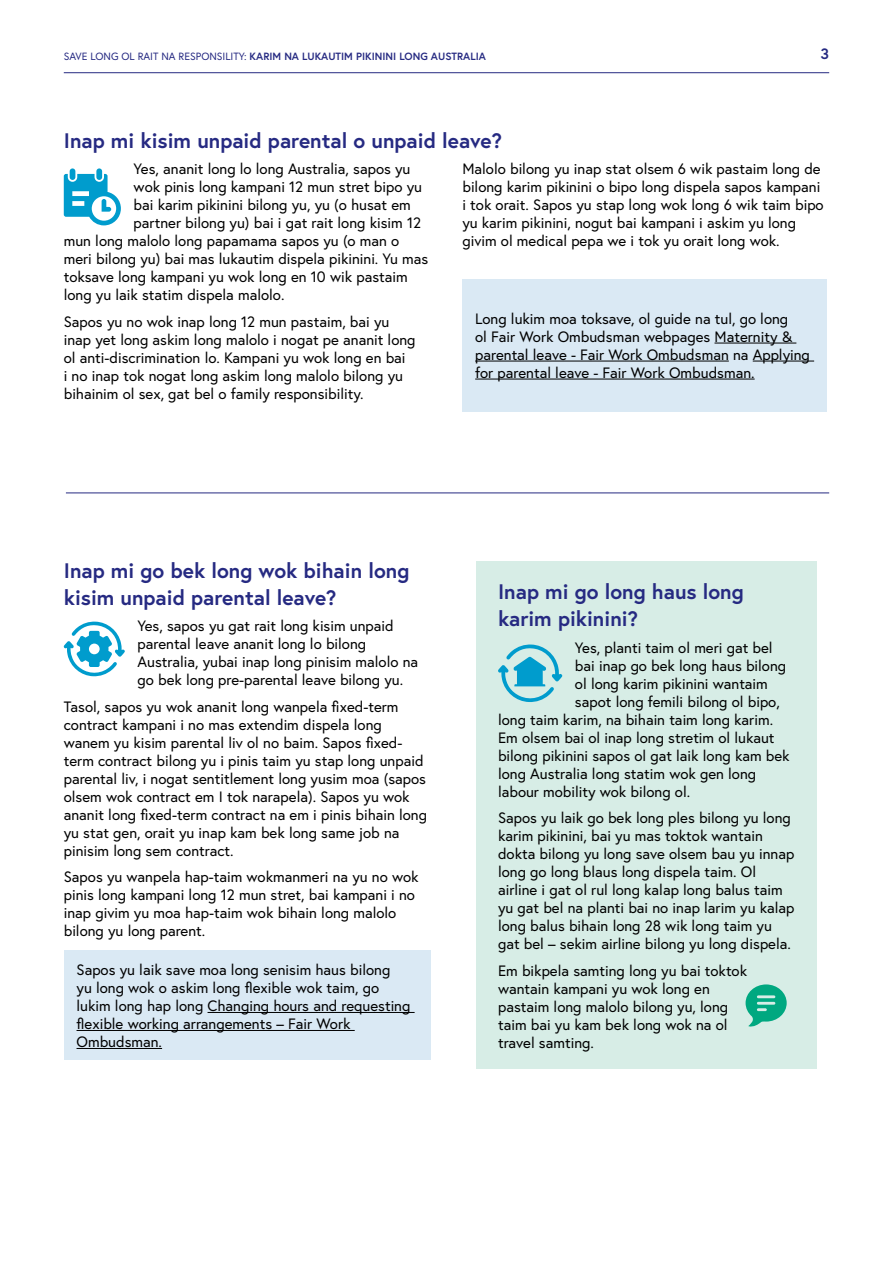
<style>
.page{position:relative;width:893px;height:1263px;background:#fff}
.page>*{position:absolute;margin:0;border:0;box-sizing:border-box;transform-origin:0 0}
.t1{font:700 21px/27px "Europa";color:#262a82}
.t2{font:15px/18px "Europa";color:#000}
.t3{font:700 15px "Europa";color:#262a82}
.t4{font:700 10.5px "Europa";color:#262a82}
.s1{font-weight:400}
</style>
<div class="page">
<hr style="left:64px;top:72px;width:765px;height:1px;background:#262a82">
<svg style="left:64px;top:168px;width:57px;height:57px"></svg>
<div style="left:462px;top:279px;width:365px;height:132px;background:#dae9f4"></div>
<hr style="left:714px;top:343px;width:82px;height:1px;background:#000">
<hr style="left:475px;top:361px;width:254px;height:1px;background:#000">
<hr style="left:753px;top:361px;width:61px;height:1px;background:#000">
<hr style="left:475px;top:379px;width:280px;height:1px;background:#000">
<svg style="left:64px;top:621px;width:61px;height:55px"></svg>
<div style="left:64px;top:951px;width:367px;height:109px;background:#dae9f4"></div>
<hr style="left:208px;top:1012px;width:207px;height:1px;background:#000">
<hr style="left:77px;top:1030px;width:278px;height:1px;background:#000">
<hr style="left:77px;top:1048px;width:85px;height:1px;background:#000">
<div style="left:477px;top:561px;width:340px;height:508px;background:#d7ede6"></div>
<svg style="left:498px;top:644px;width:64px;height:58px"></svg>
<hr style="left:66px;top:492px;width:763px;height:1px;background:#262a82">
<svg style="left:746px;top:984px;width:41px;height:43px"></svg>
<p class="t4" style="left:64px;top:49px;width:424px"><span class="s1">SAVE LONG OL RAIT NA RESPONSILITY:</span> KARIM NA LUKAUTIM PIKININI LONG AUSTRALIA</p>
<p class="t3" style="left:821px;top:44px;width:10px">3</p>
<h1 class="t1" style="left:64px;top:126px;width:440px">Inap mi kisim unpaid parental o unpaid leave?</h1>
<p class="t2" style="left:134px;top:160px;width:278px">Yes, ananit long lo long Australia, sapos yu</p>
<p class="t2" style="left:134px;top:178px;width:290px">wok pinis long kampani 12 mun stret bipo yu</p>
<p class="t2" style="left:134px;top:196px;width:279px">bai karim pikinini bilong yu, yu (o husat em</p>
<p class="t2" style="left:134px;top:214px;width:289px">partner bilong yu) bai i gat rait long kisim 12</p>
<p class="t2" style="left:64px;top:232px;width:337px">mun long malolo long papamama sapos yu (o man o</p>
<p class="t2" style="left:64px;top:250px;width:366px">meri bilong yu) bai mas lukautim dispela pikinini. Yu mas</p>
<p class="t2" style="left:64px;top:268px;width:345px">toksave long kampani yu wok long en 10 wik pastaim</p>
<p class="t2" style="left:64px;top:286px;width:222px">long yu laik statim dispela malolo.</p>
<p class="t2" style="left:64px;top:312px;width:353px">Sapos yu no wok inap long 12 mun pastaim, bai yu inap yet long askim long malolo i nogat pe ananit long ol anti-discrimination lo. Kampani yu wok long en bai<br>i no inap tok nogat long askim long malolo bilong yu bihainim ol sex, gat bel o family responsibility.</p>
<p class="t2" style="left:462px;top:160px;width:363px">Malolo bilong yu inap stat olsem 6 wik pastaim long de bilong karim pikinini o bipo long dispela sapos kampani i tok orait. Sapos yu stap long wok long 6 wik taim bipo yu karim pikinini, nogut bai kampani i askim yu long givim ol medical pepa we i tok yu orait long wok.</p>
<p class="t2" style="left:475px;top:309px;width:336px">Long lukim moa toksave, ol guide na tul, go long<br>ol Fair Work Ombudsman webpages Maternity &amp; parental leave - Fair Work Ombudsman na Applying for parental leave - Fair Work Ombudsman.</p>
<h1 class="t1" style="left:64px;top:556px;width:347px">Inap mi go bek long wok bihain long kisim unpaid parental leave?</h1>
<p class="t2" style="left:138px;top:617px;width:282px">Yes, sapos yu gat rait long kisim unpaid parental leave ananit long lo bilong Australia, yubai inap long pinisim malolo na go bek long pre-parental leave bilong yu.</p>
<p class="t2" style="left:64px;top:697px;width:365px">Tasol, sapos yu wok ananit long wanpela fixed-term contract kampani i no mas extendim dispela long wanem yu kisim parental liv ol no baim. Sapos fixed&shy;term contract bilong yu i pinis taim yu stap long unpaid parental liv, i nogat sentitlement long yusim moa (sapos olsem wok contract em I tok narapela). Sapos yu wok ananit long fixed-term contract na em i pinis bihain long yu stat gen, orait yu inap kam bek long same job na pinisim long sem contract.</p>
<p class="t2" style="left:64px;top:868px;width:356px">Sapos yu wanpela hap-taim wokmanmeri na yu no wok pinis long kampani long 12 mun stret, bai kampani i no inap givim yu moa hap-taim wok bihain long malolo bilong yu long parent.</p>
<p class="t2" style="left:77px;top:961px;width:335px">Sapos yu laik save moa long senisim haus bilong<br>yu long wok o askim long flexible wok taim, go lukim long hap long Changing hours and requesting flexible working arrangements – Fair Work Ombudsman.</p>
<h1 class="t1" style="left:498px;top:577px;width:247px">Inap mi go long haus long karim pikinini?</h1>
<p class="t2" style="left:575px;top:638px;width:199px">Yes, planti taim ol meri gat bel</p>
<p class="t2" style="left:575px;top:656px;width:213px">bai inap go bek long haus bilong</p>
<p class="t2" style="left:575px;top:674px;width:194px">ol long karim pikinini wantaim</p>
<p class="t2" style="left:575px;top:692px;width:206px">sapot long femili bilong ol bipo,</p>
<p class="t2" style="left:498px;top:710px;width:277px">long taim karim, na bihain taim long karim.</p>
<p class="t2" style="left:498px;top:728px;width:278px">Em olsem bai ol inap long stretim ol lukaut</p>
<p class="t2" style="left:498px;top:746px;width:293px">bilong pikinini sapos ol gat laik long kam bek</p>
<p class="t2" style="left:498px;top:764px;width:260px">long Australia long statim wok gen long</p>
<p class="t2" style="left:498px;top:782px;width:194px">labour mobility wok bilong ol.</p>
<p class="t2" style="left:498px;top:808px;width:298px">Sapos yu laik go bek long ples bilong yu long karim pikinini, bai yu mas toktok wantain dokta bilong yu long save olsem bau yu innap long go long blaus long dispela taim. Ol airline i gat ol rul long kalap long balus taim yu gat bel na planti bai no inap larim yu kalap long balus bihain long 28 wik long taim yu gat bel – sekim airline bilong yu long dispela.</p>
<p class="t2" style="left:498px;top:961px;width:251px">Em bikpela samting long yu bai toktok wantain kampani yu wok long en pastaim long malolo bilong yu, long taim bai yu kam bek long wok na ol travel samting.</p>
</div>
